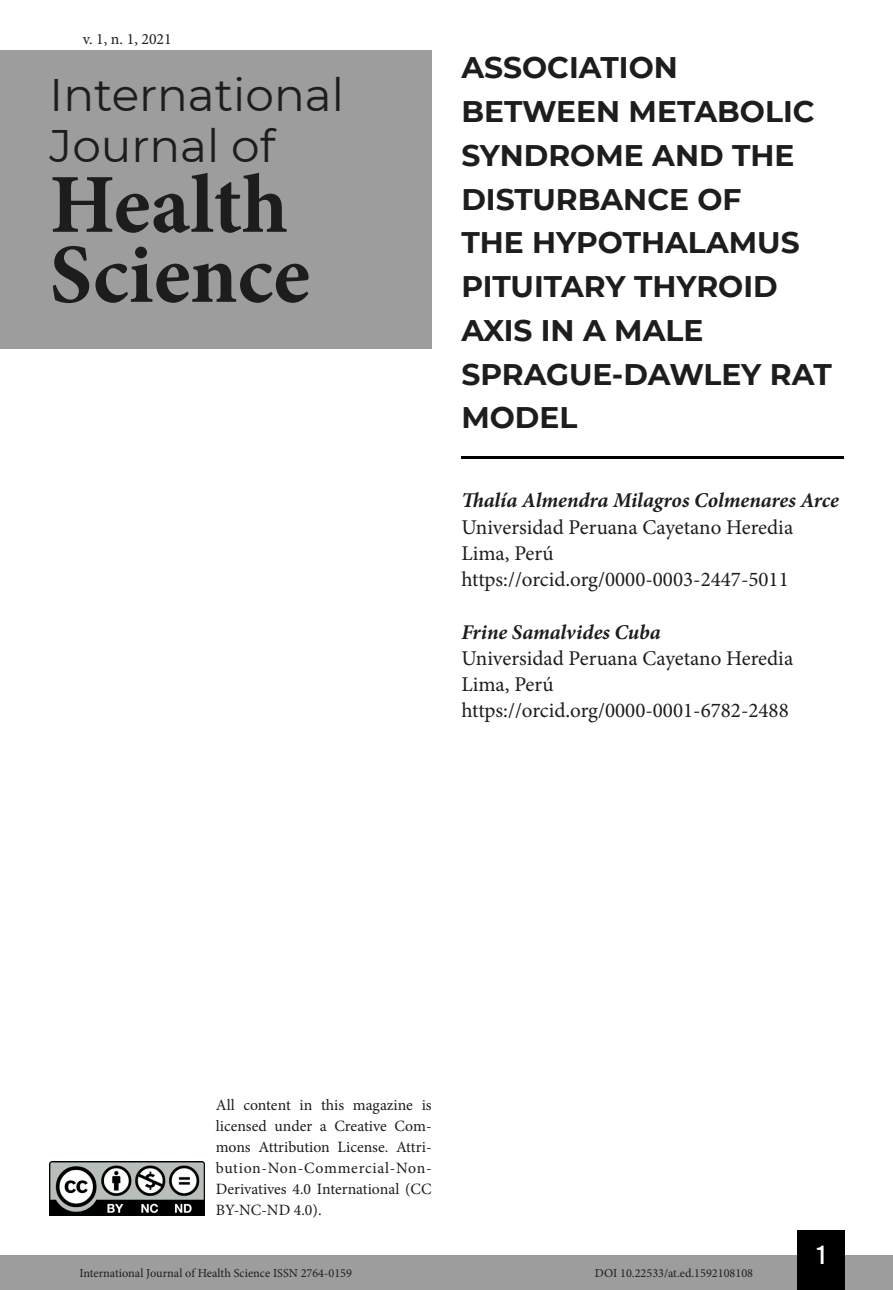
<style>
.page{position:relative;width:893px;height:1290px;background:#fff}
.page>*{position:absolute;margin:0;border:0;box-sizing:border-box;transform-origin:0 0}
.t1{font:700 84px/70px "Minion Pro";color:#1d1d1b}
.t2{font:45.5px/50.8px "Montserrat";color:#1d1d1b}
.Título_Artigo{font:700 29.75px/43.8px "Montserrat";color:#1d1d1b}
.t3{font:26.25px "Bebas Kai";color:#fff}
.Infos_autor{font:21px "Minion Pro";color:#1d1d1b}
.Autor{font:italic 700 21px "Minion Pro";letter-spacing:-.005em;color:#1d1d1b}
.t4{font:15.75px/21px "Minion Pro";color:#1d1d1b;text-align:justify}
.t5{font:12.25px "Minion Pro";color:#1d1d1b}
</style>
<div class="page">
<div style="left:0;top:1255px;width:893px;height:35px;background:#9d9d9d"></div>
<div style="left:797px;top:1230px;width:48px;height:60px;background:#000"></div>
<img style="left:50px;top:1161px;width:154px;height:54px">
<div style="left:0;top:50px;width:432px;height:298px;background:#9d9d9d"></div>
<hr style="left:461px;top:456px;width:382px;height:3px;background:#000">
<p class="t4" style="left:83px;top:28px;width:90px">v. 1, n. 1, 2021</p>
<h2 class="t2" style="left:50px;top:68px;width:296px">International<br>Journal of</h2>
<h1 class="t1" style="left:50px;top:169px;width:262px">Health<br>Science</h1>
<p class="Título_Artigo" style="left:461px;top:44px;width:372px">ASSOCIATION<br>BETWEEN METABOLIC<br>SYNDROME AND THE<br>DISTURBANCE OF<br>THE HYPOTHALAMUS<br>PITUITARY THYROID<br>AXIS IN A MALE<br>SPRAGUE-DAWLEY RAT<br>MODEL</p>
<p class="Autor" style="left:461px;top:485px;width:379px">Thalía Almendra Milagros Colmenares Arce</p>
<p class="Infos_autor" style="left:461px;top:513px;width:333px">Universidad Peruana Cayetano Heredia</p>
<p class="Infos_autor" style="left:461px;top:539px;width:94px">Lima, Perú</p>
<p class="Infos_autor" style="left:461px;top:565px;width:329px">https://orcid.org/0000-0003-2447-5011</p>
<p class="Autor" style="left:461px;top:617px;width:201px">Frine Samalvides Cuba</p>
<p class="Infos_autor" style="left:461px;top:644px;width:333px">Universidad Peruana Cayetano Heredia</p>
<p class="Infos_autor" style="left:461px;top:670px;width:94px">Lima, Perú</p>
<p class="Infos_autor" style="left:461px;top:696px;width:329px">https://orcid.org/0000-0001-6782-2488</p>
<p class="t4" style="left:216px;top:1095px;width:217px">All content in this magazine is licensed under a Creative Com&shy;mons Attribution License. Attri&shy;bution-Non-Commercial-Non-Derivatives 4.0 International (CC BY-NC-ND 4.0).</p>
<h3 class="t3" style="left:817px;top:1241px;width:10px">1</h3>
<p class="t5" style="left:79px;top:1265px;width:274px">International Journal of Health Science ISSN 2764-0159</p>
<p class="t5" style="left:595px;top:1265px;width:160px">DOI 10.22533/at.ed.1592108108</p>
</div>
